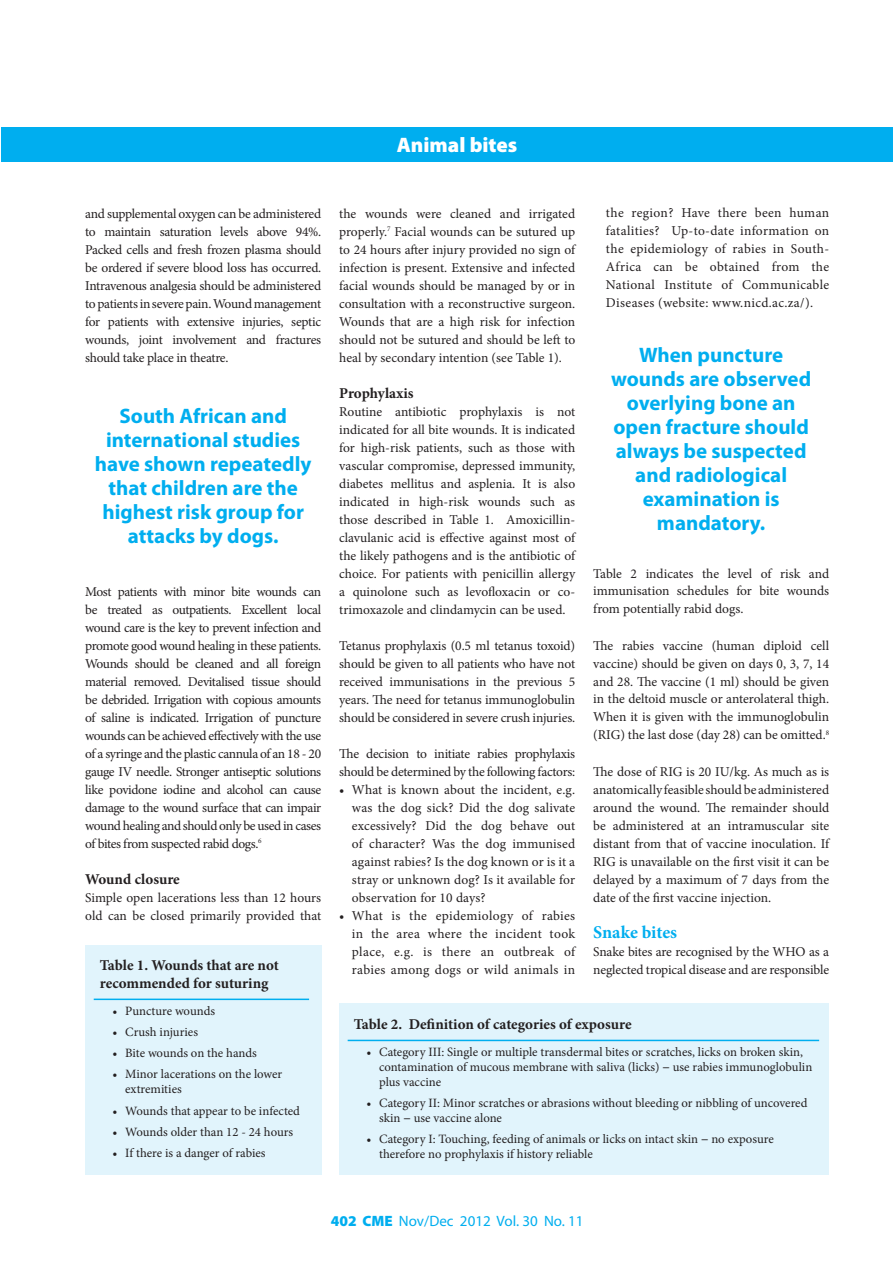
<style>
.page{position:relative;width:893px;height:1263px;background:#fff}
.page>*{position:absolute;margin:0;border:0;box-sizing:border-box;transform-origin:0 0}
.CALL_OUT_BOXES{font:700 21px/24px "Myriad Pro";color:#00aeef;text-align:center}
.AUTHORS_CV_DETAILS{font:900 21px "Myriad Pro";color:#fff}
.B_HEAD{font:700 18px "Minion Pro";color:#00aeef}
.TABLE_HEADING{font:700 15px "Minion Pro";letter-spacing:-.005em;color:#231f20}
.t1{font:15px "Myriad Pro";color:#00aeef}
.C_HEAD{font:700 15px "Minion Pro";color:#231f20}
.TEXT{font:13.5px/18px "Minion Pro";letter-spacing:-.005em;color:#231f20;text-align:justify}
.t2{font:12.75px/15px "Minion Pro";letter-spacing:-.005em;color:#231f20}
.s1{font-weight:700}
.s2{font-weight:900}
</style>
<div class="page">
<div style="left:1px;top:128px;width:892px;height:34px;background:#00aeef"></div>
<div style="left:85px;top:945px;width:236px;height:229px;background:#e1f4fc"></div>
<hr style="left:94px;top:998px;width:215px;height:2px;background:#00aeef">
<div style="left:339px;top:1003px;width:490px;height:171px;background:#e1f4fc"></div>
<hr style="left:348px;top:1040px;width:471px;height:1px;background:#00aeef">
<p class="AUTHORS_CV_DETAILS" style="left:397px;top:133px;width:122px">Animal bites</p>
<p class="TEXT" style="left:606px;top:204px;width:225px">the region? Have there been human fatalities? Up-to-date information on the epidemiology of rabies in South-Africa can be obtained from the National Institute of Communicable Diseases (website: www.nicd.ac.za/).</p>
<p class="TEXT" style="left:339px;top:204px;width:238px">the wounds were cleaned and irrigated properly.<sup>7</sup> Facial wounds can be sutured up to 24 hours after injury provided no sign of infection is present. Extensive and infected facial wounds should be managed by or in consultation with a reconstructive surgeon.<br>Wounds that are a high risk for infection should not be sutured and should be left to heal by secondary intention (see Table 1).</p>
<h3 class="C_HEAD" style="left:339px;top:382px;width:76px">Prophylaxis</h3>
<p class="TEXT" style="left:339px;top:402px;width:237px">Routine antibiotic prophylaxis is not indicated for all bite wounds. It is indicated for high-risk patients, such as those with vascular compromise, depressed immunity, diabetes mellitus and asplenia. It is also indicated in high-risk wounds such as those described in Table 1. Amoxicillin&shy;clavulanic acid is effective against most of the likely pathogens and is the antibiotic of choice. For patients with penicillin allergy a quinolone such as levofloxacin or co&shy;trimoxazole and clindamycin can be used.</p>
<p class="TEXT" style="left:339px;top:636px;width:238px">Tetanus prophylaxis (0.5 ml tetanus toxoid) should be given to all patients who have not received immunisations in the previous 5 years. The need for tetanus immunoglobulin should be considered in severe crush injuries.</p>
<p class="TEXT" style="left:339px;top:744px;width:237px">The decision to initiate rabies prophylaxis should be determined by the following factors:</p>
<p class="TEXT" style="left:352px;top:780px;width:225px;text-indent:-13px">• What is known about the incident, e.g. was the dog sick? Did the dog salivate excessively? Did the dog behave out of character? Was the dog immunised against rabies? Is the dog known or is it a stray or unknown dog? Is it available for observation for 10 days?</p>
<p class="TEXT" style="left:352px;top:906px;width:225px;text-indent:-13px">• What is the epidemiology of rabies in the area where the incident took place, e.g. is there an outbreak of rabies among dogs or wild animals in</p>
<p class="TEXT" style="left:85px;top:204px;width:238px">and supplemental oxygen can be administered to maintain saturation levels above 94%.<br>Packed cells and fresh frozen plasma should be ordered if severe blood loss has occurred.<br>Intravenous analgesia should be administered to patients in severe pain. Wound management for patients with extensive injuries, septic wounds, joint involvement and fractures should take place in theatre.</p>
<p class="CALL_OUT_BOXES" style="left:611px;top:343px;width:202px">When puncture wounds are observed overlying bone an open fracture should always be suspected and radiological examination is mandatory.</p>
<p class="CALL_OUT_BOXES" style="left:95px;top:403px;width:218px">South African and international studies have shown repeatedly that children are the highest risk group for attacks by dogs.</p>
<p class="TEXT" style="left:593px;top:564px;width:237px">Table 2 indicates the level of risk and immunisation schedules for bite wounds from potentially rabid dogs.</p>
<p class="TEXT" style="left:593px;top:636px;width:238px">The rabies vaccine (human diploid cell vaccine) should be given on days 0, 3, 7, 14 and 28. The vaccine (1 ml) should be given in the deltoid muscle or anterolateral thigh.<br>When it is given with the immunoglobulin (RIG) the last dose (day 28) can be omitted.<sup>8</sup></p>
<p class="TEXT" style="left:593px;top:762px;width:238px">The dose of RIG is 20 IU/kg. As much as is anatomically feasible should be administered around the wound. The remainder should be administered at an intramuscular site distant from that of vaccine inoculation. If RIG is unavailable on the first visit it can be delayed by a maximum of 7 days from the date of the first vaccine injection.</p>
<h2 class="B_HEAD" style="left:593px;top:919px;width:85px">Snake bites</h2>
<p class="TEXT" style="left:593px;top:942px;width:237px">Snake bites are recognised by the WHO as a</p>
<p class="TEXT" style="left:85px;top:582px;width:238px">Most patients with minor bite wounds can be treated as outpatients. Excellent local wound care is the key to prevent infection and promote good wound healing in these patients.<br>Wounds should be cleaned and all foreign material removed. Devitalised tissue should be debrided. Irrigation with copious amounts of saline is indicated. Irrigation of puncture wounds can be achieved effectively with the use of a syringe and the plastic cannula of an 18 - 20 gauge IV needle. Stronger antiseptic solutions like povidone iodine and alcohol can cause damage to the wound surface that can impair wound healing and should only be used in cases of bites from suspected rabid dogs.<sup>6</sup></p>
<h3 class="C_HEAD" style="left:85px;top:868px;width:96px">Wound closure</h3>
<p class="TEXT" style="left:85px;top:888px;width:237px">Simple open lacerations less than 12 hours old can be closed primarily provided that</p>
<p class="TABLE_HEADING" style="left:100px;top:955px;width:181px">Table 1. Wounds that are not</p>
<p class="TEXT" style="left:593px;top:960px;width:237px">neglected tropical disease and are responsible</p>
<p class="TABLE_HEADING" style="left:100px;top:973px;width:170px">recommended for suturing</p>
<p class="t2" style="left:112px;top:1003px;width:104px">• Puncture wounds</p>
<p class="t2" style="left:112px;top:1024px;width:87px">• Crush injuries</p>
<p class="t2" style="left:112px;top:1046px;width:146px">• Bite wounds on the hands</p>
<p class="t2" style="left:125px;top:1067px;width:159px;text-indent:-13px">• Minor lacerations on the lower extremities</p>
<p class="t2" style="left:112px;top:1103px;width:189px">• Wounds that appear to be infected</p>
<p class="t2" style="left:112px;top:1124px;width:182px">• Wounds older than 12 - 24 hours</p>
<p class="t2" style="left:112px;top:1146px;width:155px">• If there is a danger of rabies</p>
<p class="TABLE_HEADING" style="left:354px;top:1013px;width:279px">Table 2. Definition of categories of exposure</p>
<p class="t2" style="left:379px;top:1044px;width:435px;text-indent:-13px">• Category III: Single or multiple transdermal bites or scratches, licks on broken skin, contamination of mucous membrane with saliva (licks) <span class="s1">−</span> use rabies immunoglobulin plus vaccine</p>
<p class="t2" style="left:379px;top:1095px;width:430px;text-indent:-13px">• Category II: Minor scratches or abrasions without bleeding or nibbling of uncovered skin <span class="s1">−</span> use vaccine alone</p>
<p class="t2" style="left:379px;top:1132px;width:396px;text-indent:-13px">• Category I: Touching, feeding of animals or licks on intact skin <span class="s1">−</span> no exposure therefore no prophylaxis if history reliable</p>
<p class="t1" style="left:331px;top:1211px;width:254px"><span class="s2">402 CME</span> Nov/Dec 2012 Vol. 30 No. 11</p>
</div>
